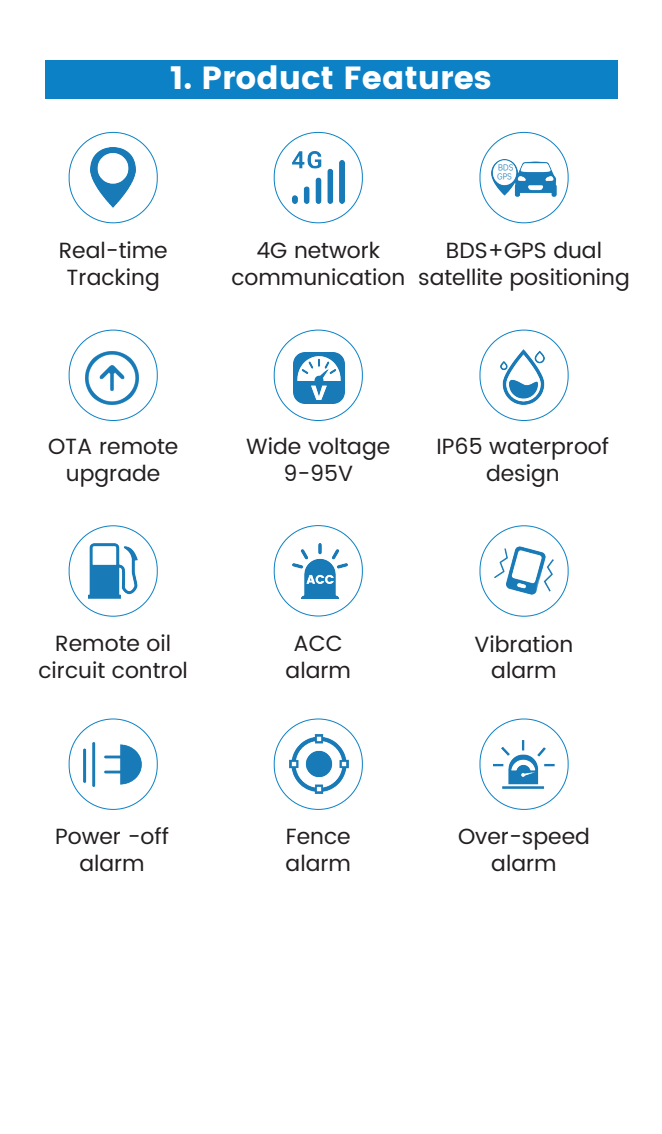
<style>
.page{position:relative;width:662px;height:1134px;background:#fff}
.page>*{position:absolute;margin:0;border:0;box-sizing:border-box;transform-origin:0 0}
.t1{font:32px "Poppins";color:#fff}
.t2{font:22px/26.4px "Poppins";color:#231f20;text-align:center}
.t3{font:7.6px/9.2px "OPPO Sans R";color:#187ab6}
</style>
<div class="page">
<div style="left:45px;top:60px;width:572px;height:38px;background:#0c81c5"></div>
<div style="left:69px;top:525px;width:89px;height:92px;border:1px solid #0c81c5;border-radius:44px"></div>
<div style="left:479px;top:718px;width:89px;height:92px;border:1px solid #0c81c5;border-radius:44px"></div>
<div style="left:69px;top:718px;width:89px;height:92px;border:1px solid #0c81c5;border-radius:44px"></div>
<div style="left:479px;top:525px;width:89px;height:92px;border:1px solid #0c81c5;border-radius:44px"></div>
<img style="left:491px;top:159px;width:65px;height:37px">
<img style="left:292px;top:152px;width:52px;height:52px">
<img style="left:86px;top:352px;width:52px;height:53px">
<img style="left:83px;top:742px;width:58px;height:44px">
<img style="left:493px;top:740px;width:61px;height:48px">
<img style="left:293px;top:353px;width:51px;height:51px">
<img style="left:91px;top:148px;width:44px;height:59px">
<img style="left:293px;top:544px;width:54px;height:54px">
<img style="left:494px;top:546px;width:59px;height:49px">
<img style="left:289px;top:735px;width:59px;height:59px">
<img style="left:89px;top:543px;width:49px;height:56px">
<img style="left:500px;top:349px;width:44px;height:56px">
<h1 class="t1" style="left:170px;top:59px;width:323px">1. Product Features</h1>
<p class="t3" style="left:497px;top:162px;width:18px">BDS<br>GPS</p>
<p class="t2" style="left:59px;top:238px;width:110px">Real-time<br>Tracking</p>
<p class="t2" style="left:231px;top:238px;width:175px">4G network communication</p>
<p class="t2" style="left:418px;top:238px;width:213px">BDS+GPS dual satellite positioning</p>
<p class="t2" style="left:48px;top:434px;width:132px">OTA remote upgrade</p>
<p class="t2" style="left:436px;top:434px;width:174px">IP65 waterproof design</p>
<p class="t2" style="left:246px;top:434px;width:145px">Wide voltage<br>9-95V</p>
<p class="t2" style="left:38px;top:631px;width:151px">Remote oil circuit control</p>
<p class="t2" style="left:285px;top:631px;width:67px">ACC alarm</p>
<p class="t2" style="left:474px;top:631px;width:100px">Vibration alarm</p>
<p class="t2" style="left:55px;top:824px;width:115px">Power -off alarm</p>
<p class="t2" style="left:285px;top:824px;width:67px;text-align:left">Fence alarm</p>
<p class="t2" style="left:458px;top:824px;width:133px">Over-speed alarm</p>
</div>
